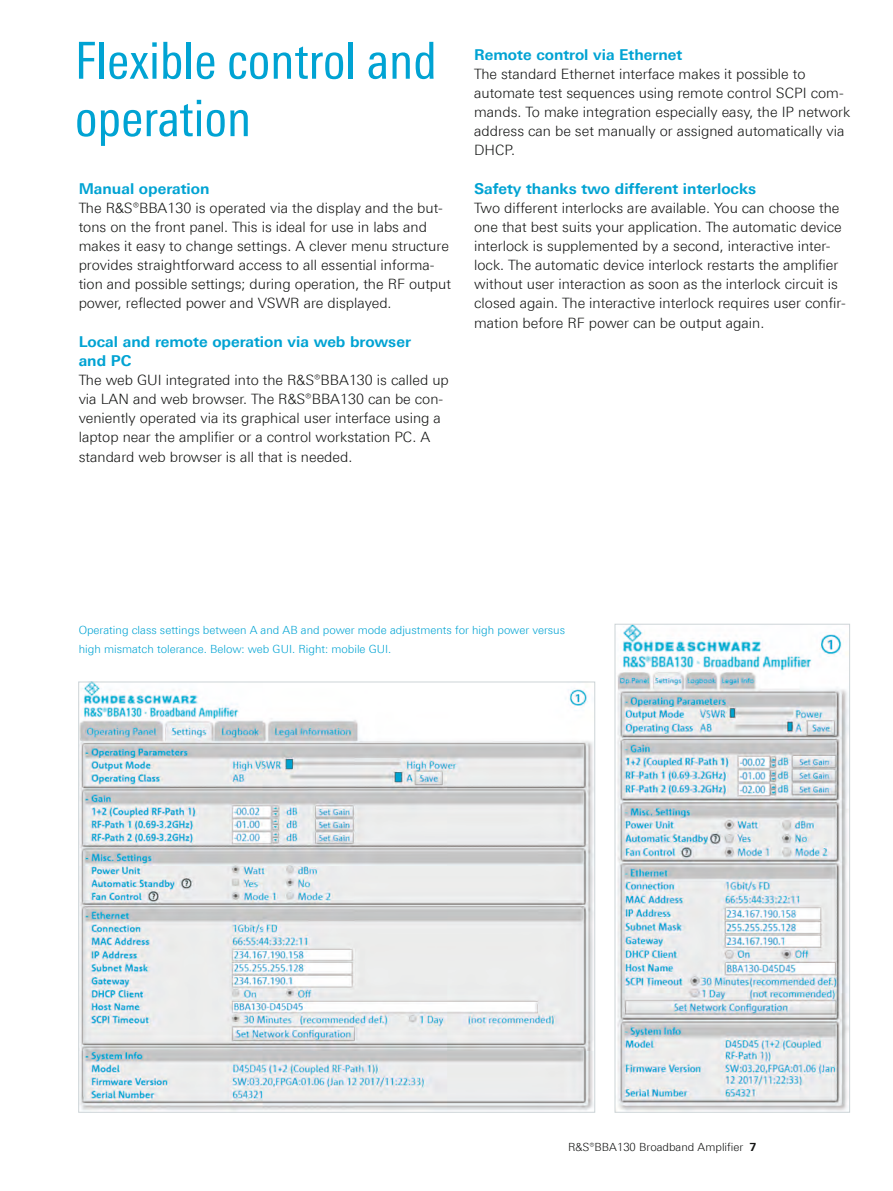
<style>
.page{position:relative;width:893px;height:1191px;background:#fff}
.page>*{position:absolute;margin:0;border:0;box-sizing:border-box;transform-origin:0 0}
.t1{font:51px/57.4px "Linotype Univers 420 Cn";color:#00a3d3}
.t2{font:700 15px/19.2px "Linotype Univers 630";color:#00a3d3}
.t3{font:300 14.25px/19.2px "Linotype Univers 330";color:#131413}
.t4{font:300 11.25px/19.2px "Linotype Univers 330";color:#00a3d3}
.t5{font:300 11.25px "Linotype Univers 330";color:#131413}
.s1{font-family:"Linotype Univers 630";font-weight:700}
</style>
<div class="page">
<img style="left:80px;top:683px;width:513px;height:427px">
<img style="left:617px;top:626px;width:231px;height:484px">
<div style="left:615px;top:624px;width:235px;height:488px;border:1px solid #cdd4d7"></div>
<h1 class="t1" style="left:75px;top:32px;width:363px">Flexible control and operation</h1>
<p class="t2" style="left:474px;top:45px;width:210px">Remote control via Ethernet</p>
<p class="t3" style="left:474px;top:64px;width:378px">The standard Ethernet interface makes it possible to automate test sequences using remote control SCPI com&shy;mands. To make integration especially easy, the IP network address can be set manually or assigned automatically via DHCP.</p>
<p class="t2" style="left:474px;top:178px;width:284px">Safety thanks two different interlocks</p>
<p class="t3" style="left:474px;top:198px;width:373px">Two different interlocks are available. You can choose the one that best suits your application. The automatic device interlock is supplemented by a second, interactive inter&shy;lock. The automatic device interlock restarts the amplifier without user interaction as soon as the interlock circuit is closed again. The interactive interlock requires user confir&shy;mation before RF power can be output again.</p>
<p class="t2" style="left:79px;top:178px;width:132px">Manual operation</p>
<p class="t3" style="left:79px;top:198px;width:374px">The R&amp;S®BBA130 is operated via the display and the but&shy;tons on the front panel. This is ideal for use in labs and makes it easy to change settings. A clever menu structure provides straightforward access to all essential informa&shy;tion and possible settings; during operation, the RF output power, reflected power and VSWR are displayed.</p>
<p class="t2" style="left:79px;top:332px;width:334px">Local and remote operation via web browser and PC</p>
<p class="t3" style="left:79px;top:370px;width:372px">The web GUI integrated into the R&amp;S®BBA130 is called up via LAN and web browser. The R&amp;S®BBA130 can be con&shy;veniently operated via its graphical user interface using a laptop near the amplifier or a control workstation PC. A standard web browser is all that is needed.</p>
<p class="t4" style="left:79px;top:620px;width:488px">Operating class settings between A and AB and power mode adjustments for high power versus high mismatch tolerance. Below: web GUI. Right: mobile GUI.</p>
<p class="t5" style="left:568px;top:1140px;width:190px">R&amp;S®BBA130 Broadband Amplifier <span class="s1">7</span></p>
</div>
